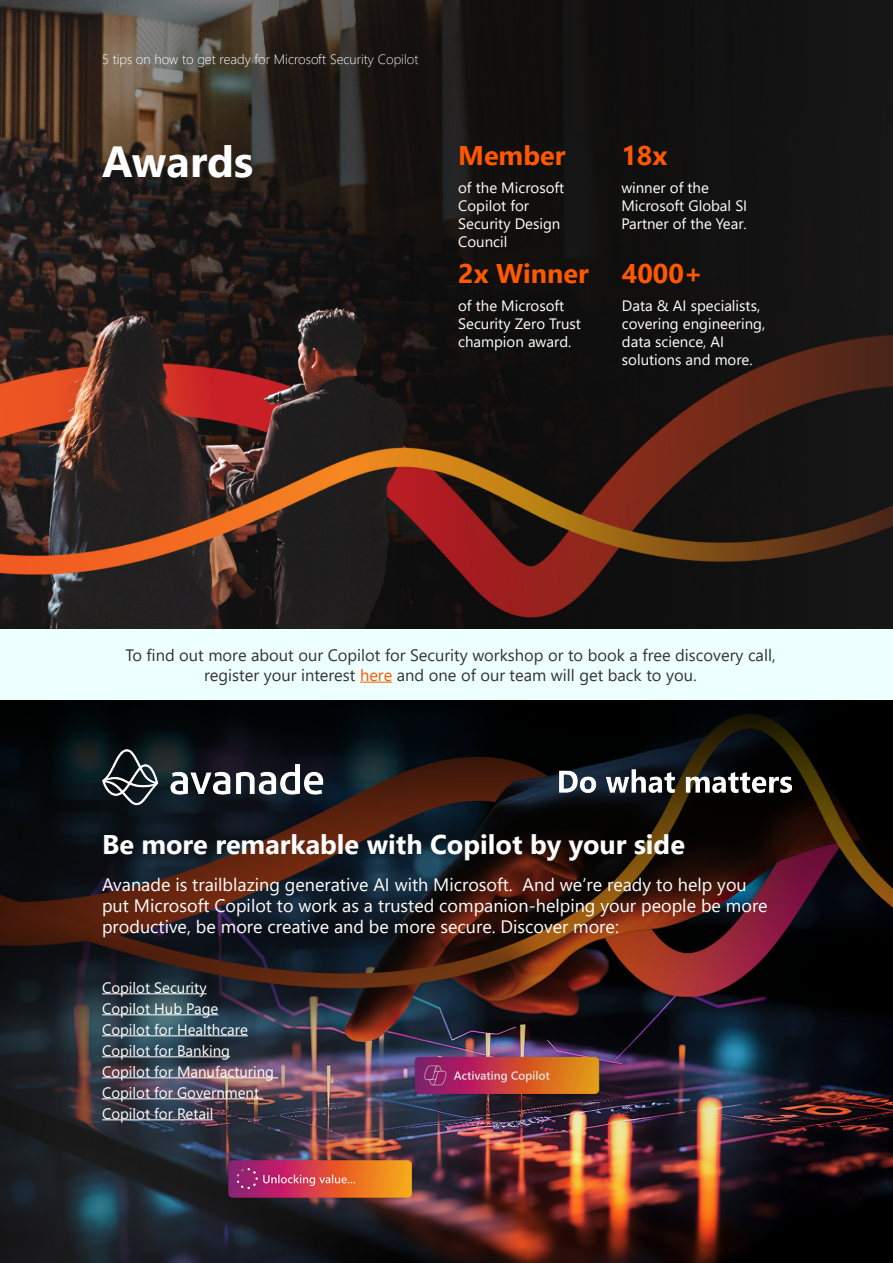
<style>
.page{position:relative;width:893px;height:1263px;background:#fff}
.page>*{position:absolute;margin:0;border:0;box-sizing:border-box;transform-origin:0 0}
.t1{font:700 43.5px "Segoe UI";color:#fff}
.t2{font:700 27px "Segoe UI";color:#fff}
.t3{font:700 27px "Segoe UI";color:#ff5800}
.t4{font:18px/21px "Segoe UI";color:#fff}
.t5{font:16.5px/19.8px "Segoe UI";color:#333;text-align:center}
.t6{font:15px/18px "Segoe UI";color:#fff}
.t7{font:300 13.5px "Segoe UI";color:#fff}
.t8{font:300 10.5px "Segoe UI";color:#fff}
.t9{font:600 10.5px "Segoe UI";color:#fff}
.s1{color:#ff5800}
</style>
<div class="page">
<img style="left:0;top:0;width:350px;height:629px">
<svg style="left:350px;top:0;width:543px;height:629px;background:#221612"></svg>
<div style="left:0;top:629px;width:893px;height:71px;background:#edffff"></div>
<hr style="left:360px;top:682px;width:32px;height:1px;background:#ff5800">
<img style="left:1px;top:701px;width:892px;height:562px">
<img style="left:80px;top:726px;width:276px;height:102px">
<img style="left:560px;top:769px;width:232px;height:23px">
<hr style="left:102px;top:993px;width:105px;height:1px;background:#fff">
<hr style="left:102px;top:1014px;width:116px;height:1px;background:#fff">
<hr style="left:102px;top:1035px;width:146px;height:1px;background:#fff">
<hr style="left:102px;top:1056px;width:128px;height:1px;background:#fff">
<hr style="left:102px;top:1077px;width:176px;height:1px;background:#fff">
<hr style="left:102px;top:1098px;width:161px;height:1px;background:#fff">
<hr style="left:102px;top:1119px;width:111px;height:1px;background:#fff">
<p class="t7" style="left:102px;top:46px;width:318px">5 tips on how to get ready for Microsoft Security Copilot</p>
<h1 class="t1" style="left:102px;top:120px;width:153px">Awards</h1>
<h2 class="t3" style="left:621px;top:130px;width:47px">18x</h2>
<p class="t6" style="left:621px;top:178px;width:127px">winner of the<br>Microsoft Global SI<br>Partner of the Year.</p>
<h2 class="t3" style="left:622px;top:248px;width:83px">4000+</h2>
<p class="t6" style="left:622px;top:296px;width:145px">Data &amp; AI specialists, covering engineering, data science, AI solutions and more.</p>
<h2 class="t3" style="left:458px;top:130px;width:109px">Member</h2>
<p class="t6" style="left:458px;top:178px;width:108px">of the Microsoft<br>Copilot for<br>Security Design<br>Council</p>
<h2 class="t3" style="left:458px;top:248px;width:132px">2x Winner</h2>
<p class="t6" style="left:458px;top:296px;width:124px">of the Microsoft<br>Security Zero Trust champion award.</p>
<p class="t5" style="left:125px;top:644px;width:652px">To find out more about our Copilot for Security workshop or to book a free discovery call, register your interest <span class="s1">here</span> and one of our team will get back to you.</p>
<h2 class="t2" style="left:102px;top:819px;width:584px">Be more remarkable with Copilot by your side</h2>
<p class="t4" style="left:102px;top:873px;width:667px">Avanade is trailblazing generative AI with Microsoft. And we’re ready to help you put Microsoft Copilot to work as a trusted companion-helping your people be more productive, be more creative and be more secure. Discover more:</p>
<p class="t9" style="left:248px;top:839px;width:71px">South America</p>
<p class="t9" style="left:395px;top:839px;width:56px">Asia-Pacific</p>
<p class="t8" style="left:395px;top:877px;width:103px">AsiaPac@avanade.com</p>
<p class="t9" style="left:102px;top:839px;width:72px">North America</p>
<p class="t8" style="left:102px;top:877px;width:106px">America@avanade.com</p>
<p class="t9" style="left:541px;top:839px;width:35px">Europe</p>
<p class="t8" style="left:541px;top:877px;width:101px">Europe@avanade.com</p>
<p class="t9" style="left:102px;top:919px;width:75px">About Avanade</p>
<p class="t6" style="left:102px;top:975px;width:174px;line-height:21px">Copilot Security<br>Copilot Hub Page<br>Copilot for Healthcare<br>Copilot for Banking<br>Copilot for Manufacturing<br>Copilot for Government<br>Copilot for Retail</p>
<p class="t8" style="left:102px;top:1020px;width:87px">fulfill their potential.</p>
</div>
